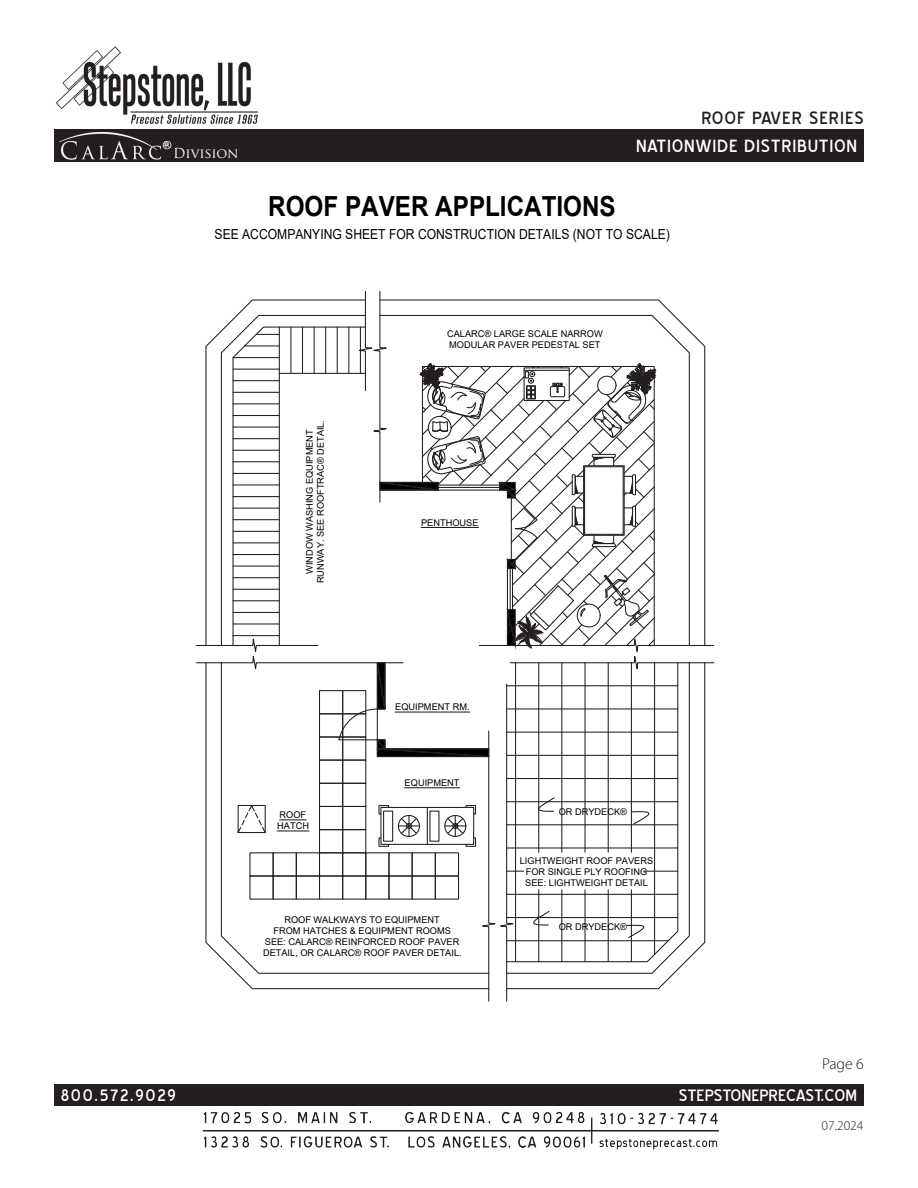
<style>
.page{position:relative;width:918px;height:1188px;background:#fff}
.page>*{position:absolute;margin:0;border:0;box-sizing:border-box;transform-origin:0 0}
.t1{font:700 27.75px "Arial";color:#000;scale:.88 1}
.t2{font:22.5px "Blue Highway";letter-spacing:.03em;color:#fff}
.t3{font:22.5px "Blue Highway";letter-spacing:.04em;color:#231f20}
.t4{font:21px "Blue Highway";color:#fff}
.t5{font:21px "Blue Highway";letter-spacing:.08em;color:#fff}
.t6{font:300 15.75px "Myriad Pro";color:#231f20}
.t7{font:13.8px "Arial";color:#000;scale:.88 1}
.t8{font:13.5px "Trajan Pro";letter-spacing:-.01em;color:#fff}
.t9{font:300 13.5px "Myriad Pro";color:#231f20}
.t10{font:9.3px/11.1px "Arial";color:#000;text-align:center}
</style>
<div class="page">
<div style="left:54px;top:129px;width:810px;height:32px;background:#231f20"></div>
<img style="left:55px;top:46px;width:203px;height:78px">
<img style="left:59px;top:132px;width:113px;height:28px">
<img style="left:202px;top:1111px;width:517px;height:39px">
<div style="left:54px;top:1084px;width:810px;height:22px;background:#231f20"></div>
<svg style="left:196px;top:290px;width:519px;height:712px"></svg>
<hr style="left:277px;top:830px;width:32px;height:2px;background:#231f20">
<h3 class="t8" style="left:173px;top:144px;width:67px">Division</h3>
<h2 class="t3" style="left:701px;top:108px;width:164px">ROOF PAVER SERIES</h2>
<h2 class="t2" style="left:636px;top:136px;width:222px">NATIONWIDE DISTRIBUTION</h2>
<p class="t1" style="left:268px;top:187px;width:396px">ROOF PAVER APPLICATIONS</p>
<p class="t7" style="left:215px;top:225px;width:519px">SEE ACCOMPANYING SHEET FOR CONSTRUCTION DETAILS (NOT TO SCALE)</p>
<p class="t10" style="left:304px;top:583px;width:165px;rotate:-90deg">WINDOW WASHING EQUIPMENT<br>RUNWAY. SEE ROOFTRAC® DETAIL.</p>
<p class="t10" style="left:447px;top:328px;width:157px;text-align:left">CALARC® LARGE SCALE NARROW<br>MODULAR PAVER PEDESTAL SET</p>
<p class="t10" style="left:421px;top:517px;width:59px">PENTHOUSE</p>
<p class="t10" style="left:395px;top:701px;width:76px">EQUIPMENT RM.</p>
<p class="t10" style="left:405px;top:777px;width:56px">EQUIPMENT</p>
<p class="t10" style="left:277px;top:809px;width:33px;text-align:left">ROOF<br>HATCH</p>
<p class="t10" style="left:559px;top:806px;width:70px">OR DRYDECK®</p>
<p class="t10" style="left:263px;top:914px;width:200px">ROOF WALKWAYS TO EQUIPMENT<br>FROM HATCHES &amp; EQUIPMENT ROOMS<br>SEE: CALARC® REINFORCED ROOF PAVER<br>DETAIL, OR CALARC® ROOF PAVER DETAIL.</p>
<p class="t10" style="left:520px;top:855px;width:135px">LIGHTWEIGHT ROOF PAVERS<br>FOR SINGLE PLY ROOFING<br>SEE: LIGHTWEIGHT DETAIL</p>
<p class="t10" style="left:559px;top:921px;width:70px">OR DRYDECK®</p>
<h3 class="t6" style="left:822px;top:1055px;width:43px">Page 6</h3>
<h3 class="t5" style="left:61px;top:1086px;width:117px">800.572.9029</h3>
<h3 class="t4" style="left:679px;top:1086px;width:180px">STEPSTONEPRECAST.COM</h3>
<h3 class="t9" style="left:822px;top:1118px;width:43px">07.2024</h3>
</div>
